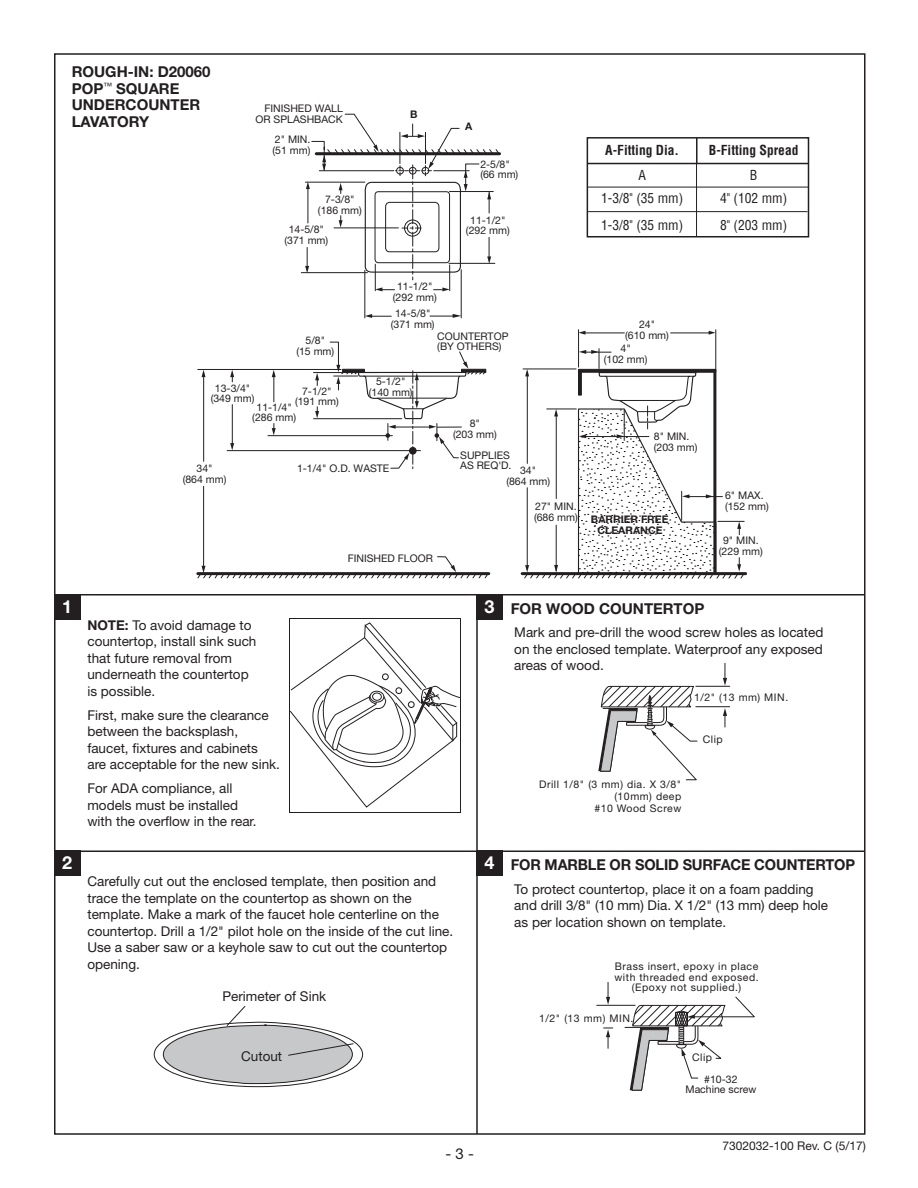
<style>
.page{position:relative;width:918px;height:1188px;background:#fff}
.page>*{position:absolute;margin:0;border:0;box-sizing:border-box;transform-origin:0 0}
.t1{font:700 18px "Helvetica Neue LT Std";color:#fff}
._10pt_Heads_-_Bold{font:700 15px/16.5px "Helvetica Neue LT Std";color:#231f20}
.t2{font:15px "Helvetica Neue LT Std";color:#231f20}
._9pt_text{font:13.5px/16.5px "Helvetica Neue LT Std";color:#231f20}
.t3{font:condensed 13.5px/26.5px "Helvetica LT Std";color:#231f20}
.t4{font:700 condensed 13.5px "Helvetica LT Std";color:#231f20}
.t5{font:12px "Helvetica Neue LT Std";color:#231f20}
.t6{font:10.5px/10.5px "Helvetica Neue LT Std";color:#231f20;text-align:center}
.t7{font:10.5px/12px "Helvetica Neue LT Std";letter-spacing:.05em;color:#231f20;text-align:right}
.t8{font:700 10.5px/11.1px "Helvetica Neue LT Std";color:#231f20;text-align:center}
.s1{font-weight:700}
</style>
<div class="page">
<hr style="left:54px;top:594px;width:810px;height:2px;background:#231f20">
<hr style="left:54px;top:850px;width:810px;height:2px;background:#231f20">
<hr style="left:316px;top:152px;width:184px;height:3px;background:#231f20">
<hr style="left:198px;top:572px;width:291px;height:3px;background:#231f20">
<hr style="left:523px;top:369px;width:53px;height:1px;background:#231f20">
<hr style="left:522px;top:572px;width:224px;height:3px;background:#231f20">
<hr style="left:301px;top:272px;width:66px;height:1px;background:#231f20">
<hr style="left:198px;top:369px;width:143px;height:1px;background:#231f20">
<hr style="left:268px;top:435px;width:124px;height:1px;background:#231f20">
<hr style="left:227px;top:450px;width:194px;height:1px;background:#231f20">
<hr style="left:203px;top:486px;width:1px;height:82px;background:#231f20">
<hr style="left:203px;top:373px;width:1px;height:88px;background:#231f20">
<svg style="left:272px;top:370px;width:4px;height:32px"></svg>
<svg style="left:272px;top:423px;width:4px;height:12px"></svg>
<hr style="left:232px;top:404px;width:1px;height:41px;background:#231f20">
<svg style="left:230px;top:370px;width:4px;height:12px"></svg>
<svg style="left:230px;top:443px;width:4px;height:7px"></svg>
<svg style="left:202px;top:370px;width:4px;height:7px"></svg>
<svg style="left:197px;top:556px;width:291px;height:23px"></svg>
<svg style="left:524px;top:329px;width:220px;height:250px"></svg>
<hr style="left:713px;top:369px;width:3px;height:205px;background:#231f20">
<div style="left:587px;top:137px;width:222px;height:101px;border:2px solid #231f20"></div>
<hr style="left:587px;top:163px;width:221px;height:1px;background:#231f20">
<hr style="left:696px;top:138px;width:2px;height:26px;background:#231f20">
<hr style="left:588px;top:187px;width:220px;height:1px;background:#231f20">
<hr style="left:588px;top:211px;width:220px;height:1px;background:#231f20">
<hr style="left:696px;top:164px;width:1px;height:73px;background:#231f20">
<svg style="left:305px;top:113px;width:194px;height:356px"></svg>
<div style="left:54px;top:594px;width:26px;height:26px;background:#231f20"></div>
<div style="left:54px;top:850px;width:26px;height:26px;background:#231f20"></div>
<div style="left:476px;top:594px;width:27px;height:26px;background:#231f20"></div>
<div style="left:476px;top:850px;width:27px;height:26px;background:#231f20"></div>
<hr style="left:476px;top:594px;width:2px;height:540px;background:#231f20">
<div style="left:289px;top:618px;width:172px;height:195px;border:1px solid #231f20"></div>
<svg style="left:289px;top:622px;width:172px;height:186px"></svg>
<hr style="left:696px;top:706px;width:34px;height:1px;background:#231f20">
<hr style="left:696px;top:686px;width:34px;height:1px;background:#231f20">
<svg style="left:723px;top:663px;width:4px;height:23px"></svg>
<svg style="left:723px;top:708px;width:4px;height:19px"></svg>
<svg style="left:598px;top:685px;width:100px;height:95px"></svg>
<hr style="left:597px;top:1005px;width:38px;height:1px;background:#231f20">
<svg style="left:606px;top:982px;width:4px;height:23px"></svg>
<svg style="left:604px;top:1028px;width:9px;height:20px"></svg>
<svg style="left:624px;top:996px;width:131px;height:95px"></svg>
<svg style="left:153px;top:1006px;width:210px;height:81px"></svg>
<p class="_10pt_Heads_-_Bold" style="left:72px;top:63px;width:140px">ROUGH-IN: D20060<br>POP<sup>™</sup> SQUARE<br>UNDERCOUNTER<br>LAVATORY</p>
<p class="t6" style="left:256px;top:103px;width:89px;text-align:right">FINISHED WALL<br>OR SPLASHBACK</p>
<p class="t6" style="left:273px;top:134px;width:39px;text-align:left">2" MIN. (51 mm)</p>
<p class="t6" style="left:318px;top:194px;width:45px">7-3/8" (186 mm)</p>
<p class="t6" style="left:285px;top:224px;width:45px">14-5/8" (371 mm)</p>
<p class="t8" style="left:410px;top:109px;width:9px">B</p>
<p class="t8" style="left:465px;top:121px;width:9px">A</p>
<p class="t6" style="left:480px;top:159px;width:39px;text-align:left">2-5/8" (66 mm)</p>
<p class="t6" style="left:466px;top:214px;width:45px">11-1/2" (292 mm)</p>
<p class="t4" style="left:605px;top:142px;width:75px">A-Fitting Dia.</p>
<p class="t4" style="left:709px;top:142px;width:91px">B-Fitting Spread</p>
<p class="t3" style="left:638px;top:162px;width:9px">A</p>
<p class="t3" style="left:750px;top:162px;width:9px">B</p>
<p class="t3" style="left:601px;top:185px;width:84px">1-3/8" (35 mm)<br>1-3/8" (35 mm)</p>
<p class="t3" style="left:720px;top:185px;width:69px">4" (102 mm)<br>8" (203 mm)</p>
<p class="t6" style="left:393px;top:281px;width:45px">11-1/2" (292 mm)</p>
<p class="t6" style="left:296px;top:335px;width:39px">5/8"<br>(15 mm)</p>
<p class="t6" style="left:295px;top:386px;width:45px">7-1/2" (191 mm)</p>
<p class="t6" style="left:211px;top:383px;width:45px">13-3/4" (349 mm)</p>
<p class="t6" style="left:252px;top:402px;width:45px">11-1/4" (286 mm)</p>
<p class="t6" style="left:391px;top:308px;width:45px">14-5/8" (371 mm)</p>
<p class="t6" style="left:369px;top:376px;width:45px">5-1/2" (140 mm)</p>
<p class="t6" style="left:437px;top:331px;width:73px;text-align:left">COUNTERTOP (BY OTHERS)</p>
<p class="t6" style="left:453px;top:418px;width:45px">8"<br>(203 mm)</p>
<p class="t6" style="left:183px;top:463px;width:45px">34"<br>(864 mm)</p>
<p class="t6" style="left:297px;top:463px;width:94px">1-1/4" O.D. WASTE</p>
<p class="t6" style="left:348px;top:552px;width:87px">FINISHED FLOOR</p>
<p class="t6" style="left:460px;top:450px;width:53px;text-align:left">SUPPLIES<br>AS REQ'D.</p>
<p class="t6" style="left:506px;top:465px;width:45px">34"<br>(864 mm)</p>
<p class="t6" style="left:534px;top:501px;width:45px;text-align:left">27" MIN. (686 mm)</p>
<p class="t6" style="left:625px;top:319px;width:45px">24"<br>(610 mm)</p>
<p class="t6" style="left:604px;top:343px;width:45px">4"<br>(102 mm)</p>
<p class="t6" style="left:654px;top:431px;width:45px;text-align:left">8" MIN. (203 mm)</p>
<p class="t8" style="left:591px;top:513px;width:79px">BARRIER FREE<br>CLEARANCE</p>
<p class="t6" style="left:725px;top:490px;width:45px;text-align:left">6" MAX. (152 mm)</p>
<p class="t6" style="left:719px;top:535px;width:45px">9" MIN. (229 mm)</p>
<p class="t1" style="left:62px;top:595px;width:12px">1</p>
<p class="t1" style="left:62px;top:852px;width:12px">2</p>
<p class="_9pt_text" style="left:87px;top:617px;width:171px"><span class="s1">NOTE:</span> To avoid damage to countertop, install sink such that future removal from underneath the countertop is possible.</p>
<p class="_9pt_text" style="left:87px;top:707px;width:194px">First, make sure the clearance between the backsplash, faucet, fixtures and cabinets are acceptable for the new sink.</p>
<p class="_9pt_text" style="left:87px;top:780px;width:171px">For ADA compliance, all models must be installed with the overflow in the rear.</p>
<p class="_9pt_text" style="left:87px;top:873px;width:367px">Carefully cut out the enclosed template, then position and trace the template on the countertop as shown on the template. Make a mark of the faucet hole centerline on the countertop. Drill a 1/2" pilot hole on the inside of the cut line.<br>Use a saber saw or a keyhole saw to cut out the countertop opening.</p>
<p class="_9pt_text" style="left:222px;top:987px;width:105px">Perimeter of Sink</p>
<p class="_9pt_text" style="left:241px;top:1048px;width:43px">Cutout</p>
<p class="t1" style="left:485px;top:595px;width:12px">3</p>
<p class="_10pt_Heads_-_Bold" style="left:511px;top:600px;width:195px">FOR WOOD COUNTERTOP</p>
<p class="_9pt_text" style="left:514px;top:624px;width:311px;text-align:justify">Mark and pre-drill the wood screw holes as located on the enclosed template. Waterproof any exposed areas of wood.</p>
<p class="t6" style="left:694px;top:692px;width:96px">1/2" (13 mm) MIN.</p>
<p class="t6" style="left:703px;top:734px;width:22px">Clip</p>
<p class="t7" style="left:539px;top:778px;width:144px">Drill 1/8" (3 mm) dia. X 3/8" (10mm) deep<br>#10 Wood Screw</p>
<p class="t1" style="left:485px;top:852px;width:12px">4</p>
<p class="_10pt_Heads_-_Bold" style="left:511px;top:856px;width:346px">FOR MARBLE OR SOLID SURFACE COUNTERTOP</p>
<p class="_9pt_text" style="left:514px;top:881px;width:315px">To protect countertop, place it on a foam padding and drill 3/8" (10 mm) Dia. X 1/2" (13 mm) deep hole as per location shown on template.</p>
<p class="t7" style="left:615px;top:961px;width:146px;line-height:10.5px;text-align:center">Brass insert, epoxy in place with threaded end exposed. (Epoxy not supplied.)</p>
<p class="t6" style="left:539px;top:1013px;width:96px">1/2" (13 mm) MIN.</p>
<p class="t6" style="left:692px;top:1052px;width:22px">Clip</p>
<p class="t6" style="left:686px;top:1074px;width:72px">#10-32<br>Machine screw</p>
<p class="t2" style="left:446px;top:1145px;width:30px">- 3 -</p>
<p class="t5" style="left:722px;top:1139px;width:145px">7302032-100 Rev. C (5/17)</p>
</div>
